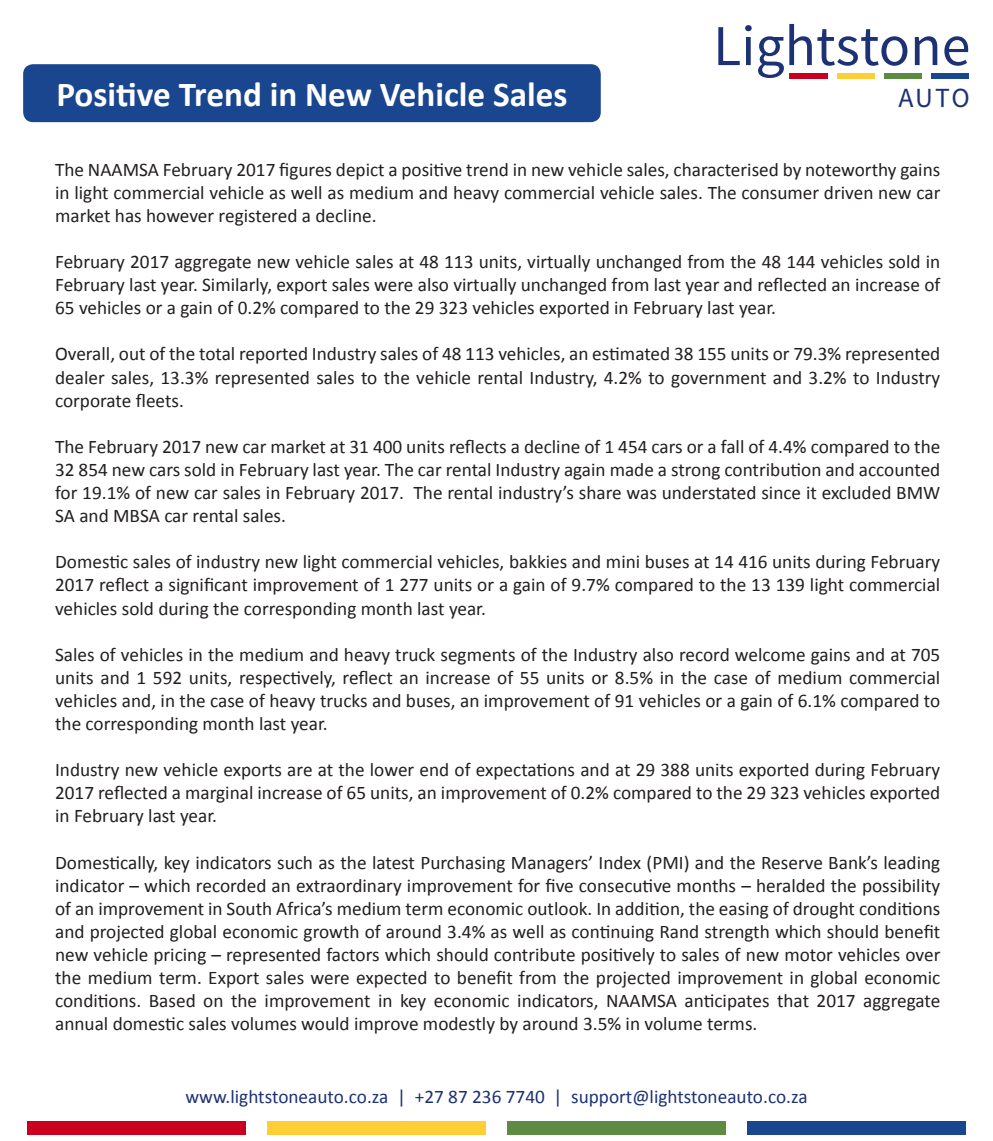
<style>
.page{position:relative;width:993px;height:1141px;background:#fff}
.page>*{position:absolute;margin:0;border:0;box-sizing:border-box;transform-origin:0 0}
.t1{font:57.75px "Source Sans Pro";color:#1d3175}
.t2{font:700 35.18px "Calibri";color:#fff}
.t3{font:27.65px "Source Sans Pro";color:#1d3175}
.t4{font:19.25px/23.1px "Calibri";color:#231f20;text-align:justify}
.t5{font:19.25px "Calibri";color:#1d3175}
</style>
<div class="page">
<div style="left:789px;top:73px;width:38px;height:6px;background:#cb0021"></div>
<div style="left:836px;top:73px;width:38px;height:6px;background:#ffce34"></div>
<div style="left:883px;top:73px;width:38px;height:6px;background:#5d8b42"></div>
<div style="left:930px;top:73px;width:38px;height:6px;background:#19468e"></div>
<div style="left:23px;top:64px;width:577px;height:58px;background:#19468e;border-radius:10px"></div>
<div style="left:28px;top:1121px;width:218px;height:13px;background:#cb0021"></div>
<div style="left:267px;top:1121px;width:218px;height:13px;background:#ffce34"></div>
<div style="left:506px;top:1121px;width:219px;height:13px;background:#5d8b42"></div>
<div style="left:746px;top:1121px;width:218px;height:13px;background:#19468e"></div>
<p class="t1" style="left:713px;top:10px;width:259px">Lightstone</p>
<p class="t2" style="left:56px;top:70px;width:512px">Positive Trend in New Vehicle Sales</p>
<p class="t3" style="left:898px;top:80px;width:73px">AUTO</p>
<p class="t4" style="left:55px;top:157px;width:886px">The NAAMSA February 2017 figures depict a positive trend in new vehicle sales, characterised by noteworthy gains in light commercial vehicle as well as medium and heavy commercial vehicle sales. The consumer driven new car market has however registered a decline.</p>
<p class="t4" style="left:55px;top:250px;width:886px">February 2017 aggregate new vehicle sales at 48 113 units, virtually unchanged from the 48 144 vehicles sold in February last year. Similarly, export sales were also virtually unchanged from last year and reflected an increase of 65 vehicles or a gain of 0.2% compared to the 29 323 vehicles exported in February last year.</p>
<p class="t4" style="left:55px;top:342px;width:886px">Overall, out of the total reported Industry sales of 48 113 vehicles, an estimated 38 155 units or 79.3% represented dealer sales, 13.3% represented sales to the vehicle rental Industry, 4.2% to government and 3.2% to Industry corporate fleets.</p>
<p class="t4" style="left:55px;top:434px;width:886px">The February 2017 new car market at 31 400 units reflects a decline of 1 454 cars or a fall of 4.4% compared to the 32 854 new cars sold in February last year. The car rental Industry again made a strong contribution and accounted for 19.1% of new car sales in February 2017. The rental industry’s share was understated since it excluded BMW SA and MBSA car rental sales.</p>
<p class="t4" style="left:55px;top:550px;width:886px">Domestic sales of industry new light commercial vehicles, bakkies and mini buses at 14 416 units during February 2017 reflect a significant improvement of 1 277 units or a gain of 9.7% compared to the 13 139 light commercial vehicles sold during the corresponding month last year.</p>
<p class="t4" style="left:55px;top:642px;width:886px">Sales of vehicles in the medium and heavy truck segments of the Industry also record welcome gains and at 705 units and 1 592 units, respectively, reflect an increase of 55 units or 8.5% in the case of medium commercial vehicles and, in the case of heavy trucks and buses, an improvement of 91 vehicles or a gain of 6.1% compared to the corresponding month last year.</p>
<p class="t4" style="left:55px;top:758px;width:886px">Industry new vehicle exports are at the lower end of expectations and at 29 388 units exported during February 2017 reflected a marginal increase of 65 units, an improvement of 0.2% compared to the 29 323 vehicles exported in February last year.</p>
<p class="t4" style="left:55px;top:850px;width:886px">Domestically, key indicators such as the latest Purchasing Managers’ Index (PMI) and the Reserve Bank’s leading indicator – which recorded an extraordinary improvement for five consecutive months – heralded the possibility of an improvement in South Africa’s medium term economic outlook. In addition, the easing of drought conditions and projected global economic growth of around 3.4% as well as continuing Rand strength which should benefit new vehicle pricing – represented factors which should contribute positively to sales of new motor vehicles over the medium term. Export sales were expected to benefit from the projected improvement in global economic conditions. Based on the improvement in key economic indicators, NAAMSA anticipates that 2017 aggregate annual domestic sales volumes would improve modestly by around 3.5% in volume terms.</p>
<p class="t5" style="left:185px;top:1083px;width:623px">www.lightstoneauto.co.za | +27 87 236 7740 | support@lightstoneauto.co.za</p>
</div>
